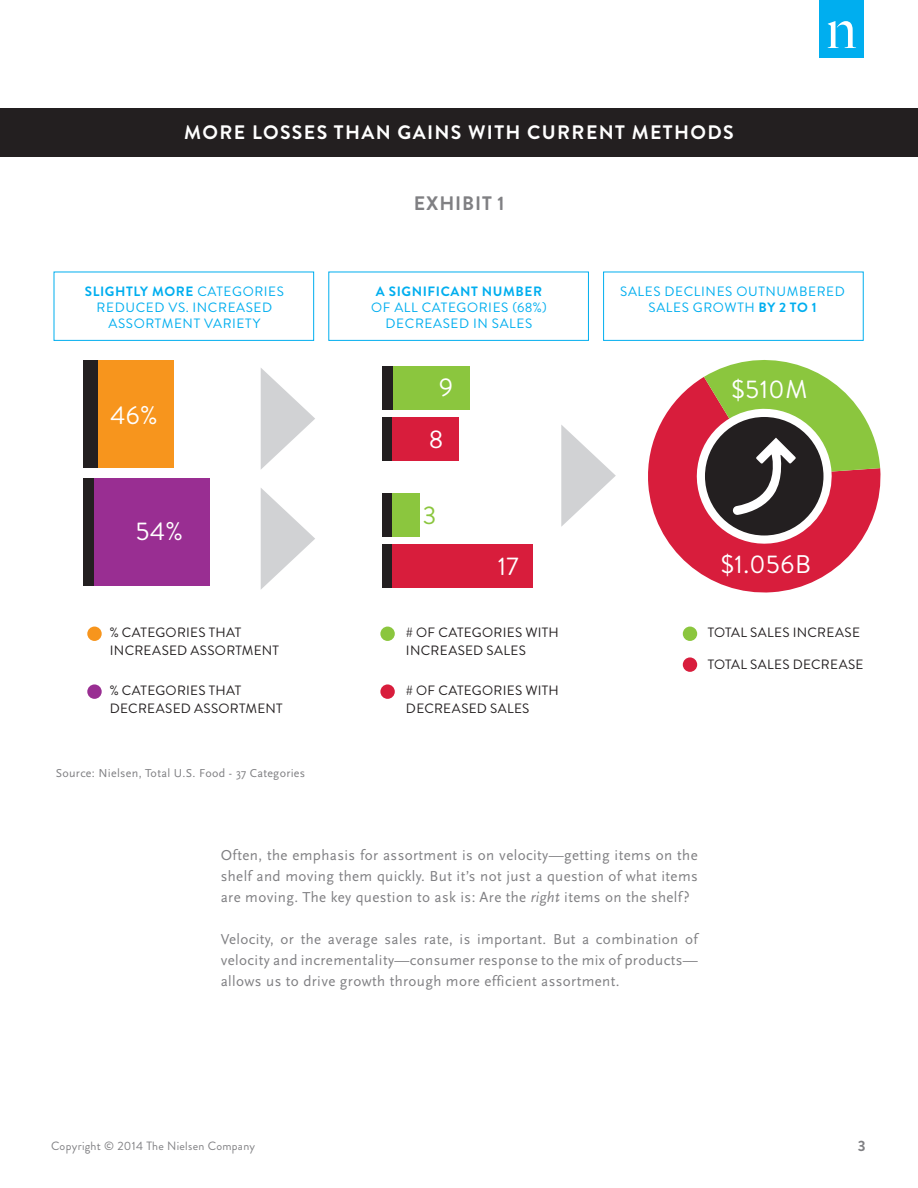
<style>
.page{position:relative;width:918px;height:1188px;background:#fff}
.page>*{position:absolute;margin:0;border:0;box-sizing:border-box;transform-origin:0 0}
.t1{font:25.5px "Brandon Grotesque";letter-spacing:.025em;color:#fff}
.t2{font:25.5px "Brandon Grotesque";color:#8bc63e}
.Infographic_title{font:700 19.5px "Brandon Grotesque";letter-spacing:.07em;color:#fff}
.t3{font:700 19.5px "Brandon Grotesque";letter-spacing:.045em;color:#808083}
.t4{font:15px/21px "Scala Sans OT";letter-spacing:.025em;color:#808083;text-align:justify}
.t5{font:700 15px "Brandon Grotesque";color:#808083}
.Body{font:13.5px/18px "Brandon Grotesque";letter-spacing:.02em;color:#231f20}
.t6{font:13.5px/16.2px "Brandon Grotesque";letter-spacing:.045em;color:#00aeef;text-align:center}
.t7{font:700 13.5px "Brandon Grotesque";letter-spacing:.045em;color:#00aeef}
.t8{font:12px "Scala Sans OT";letter-spacing:.025em;color:#808083}
.t9{font:12px "Brandon Grotesque";letter-spacing:.025em;color:#808083}
.s1{font-weight:700}
.s2{font-style:italic}
</style>
<div class="page">
<div style="left:820px;top:0;width:44px;height:57px;background:#00aeef"></div>
<svg style="left:828px;top:21px;width:28px;height:27px"></svg>
<div style="left:0;top:108px;width:918px;height:48px;background:#231f20"></div>
<div style="left:54px;top:272px;width:260px;height:69px;border:1px solid #00aeef"></div>
<div style="left:329px;top:272px;width:260px;height:69px;border:1px solid #00aeef"></div>
<div style="left:603px;top:272px;width:260px;height:69px;border:1px solid #00aeef"></div>
<svg style="left:648px;top:377px;width:233px;height:216px;fill:#d81d3c"></svg>
<div style="left:94px;top:360px;width:80px;height:108px;background:#f7951d"></div>
<div style="left:83px;top:360px;width:14px;height:108px;background:#231f20"></div>
<div style="left:83px;top:478px;width:14px;height:108px;background:#231f20"></div>
<div style="left:94px;top:478px;width:116px;height:108px;background:#992e92"></div>
<div style="left:392px;top:366px;width:77px;height:44px;background:#8bc63e"></div>
<div style="left:382px;top:366px;width:11px;height:44px;background:#231f20"></div>
<div style="left:382px;top:417px;width:11px;height:43px;background:#231f20"></div>
<div style="left:382px;top:493px;width:11px;height:44px;background:#231f20"></div>
<div style="left:382px;top:544px;width:11px;height:43px;background:#231f20"></div>
<div style="left:392px;top:417px;width:67px;height:43px;background:#d81d3c"></div>
<div style="left:392px;top:493px;width:27px;height:44px;background:#8bc63e"></div>
<div style="left:392px;top:544px;width:141px;height:43px;background:#d81d3c"></div>
<svg style="left:261px;top:368px;width:54px;height:101px"></svg>
<svg style="left:261px;top:488px;width:54px;height:101px"></svg>
<svg style="left:561px;top:425px;width:55px;height:102px"></svg>
<div style="left:705px;top:417px;width:118px;height:118px;background:#231f20;border-radius:50%"></div>
<svg style="left:704px;top:360px;width:176px;height:155px"></svg>
<div style="left:87px;top:627px;width:15px;height:14px;background:#f7951d;border-radius:50%"></div>
<div style="left:380px;top:627px;width:15px;height:14px;background:#8bc63e;border-radius:50%"></div>
<div style="left:683px;top:627px;width:14px;height:14px;background:#8bc63e;border-radius:50%"></div>
<div style="left:87px;top:684px;width:15px;height:15px;background:#992e92;border-radius:50%"></div>
<div style="left:380px;top:684px;width:15px;height:15px;background:#d81d3c;border-radius:50%"></div>
<div style="left:683px;top:657px;width:14px;height:15px;background:#d81d3c;border-radius:50%"></div>
<p class="Infographic_title" style="left:184px;top:119px;width:551px">MORE LOSSES THAN GAINS WITH CURRENT METHODS</p>
<p class="t3" style="left:414px;top:190px;width:92px">EXHIBIT 1</p>
<p class="t6" style="left:85px;top:283px;width:201px"><span class="s1">SLIGHTLY MORE</span> CATEGORIES<br>REDUCED VS. INCREASED<br>ASSORTMENT VARIETY</p>
<p class="t7" style="left:376px;top:281px;width:168px">A SIGNIFICANT NUMBER</p>
<p class="t6" style="left:371px;top:299px;width:177px">OF ALL CATEGORIES (68%)<br>DECREASED IN SALES</p>
<p class="t6" style="left:620px;top:283px;width:226px">SALES DECLINES OUTNUMBERED<br>SALES GROWTH <span class="s1">BY 2 TO 1</span></p>
<p class="t1" style="left:110px;top:398px;width:49px">46%</p>
<p class="t1" style="left:136px;top:513px;width:49px">54%</p>
<p class="t1" style="left:439px;top:370px;width:15px">9</p>
<p class="t1" style="left:732px;top:372px;width:77px">$510M</p>
<p class="t1" style="left:429px;top:422px;width:16px">8</p>
<p class="t2" style="left:423px;top:498px;width:15px">3</p>
<p class="t1" style="left:498px;top:548px;width:23px">17</p>
<p class="t1" style="left:721px;top:546px;width:92px">$1.056B</p>
<p class="Body" style="left:110px;top:624px;width:171px">% CATEGORIES THAT<br>INCREASED ASSORTMENT</p>
<p class="Body" style="left:406px;top:624px;width:155px"># OF CATEGORIES WITH<br>INCREASED SALES</p>
<p class="Body" style="left:110px;top:682px;width:174px">% CATEGORIES THAT<br>DECREASED ASSORTMENT</p>
<p class="Body" style="left:406px;top:682px;width:155px"># OF CATEGORIES WITH<br>DECREASED SALES</p>
<p class="t8" style="left:56px;top:767px;width:251px">Source: Nielsen, Total U.S. Food - 37 Categories</p>
<p class="Body" style="left:708px;top:624px;width:154px">TOTAL SALES INCREASE</p>
<p class="Body" style="left:708px;top:655px;width:157px">TOTAL SALES DECREASE</p>
<p class="t4" style="left:221px;top:845px;width:478px">Often, the emphasis for assortment is on velocity—getting items on the shelf and moving them quickly. But it’s not just a question of what items are moving. The key question to ask is: Are the <span class="s2">right</span> items on the shelf?</p>
<p class="t4" style="left:221px;top:929px;width:479px">Velocity, or the average sales rate, is important. But a combination of velocity and incrementality—consumer response to the mix of products— allows us to drive growth through more efficient assortment.</p>
<p class="t9" style="left:51px;top:1138px;width:206px">Copyright © 2014 The Nielsen Company</p>
<p class="t5" style="left:858px;top:1136px;width:9px">3</p>
</div>
